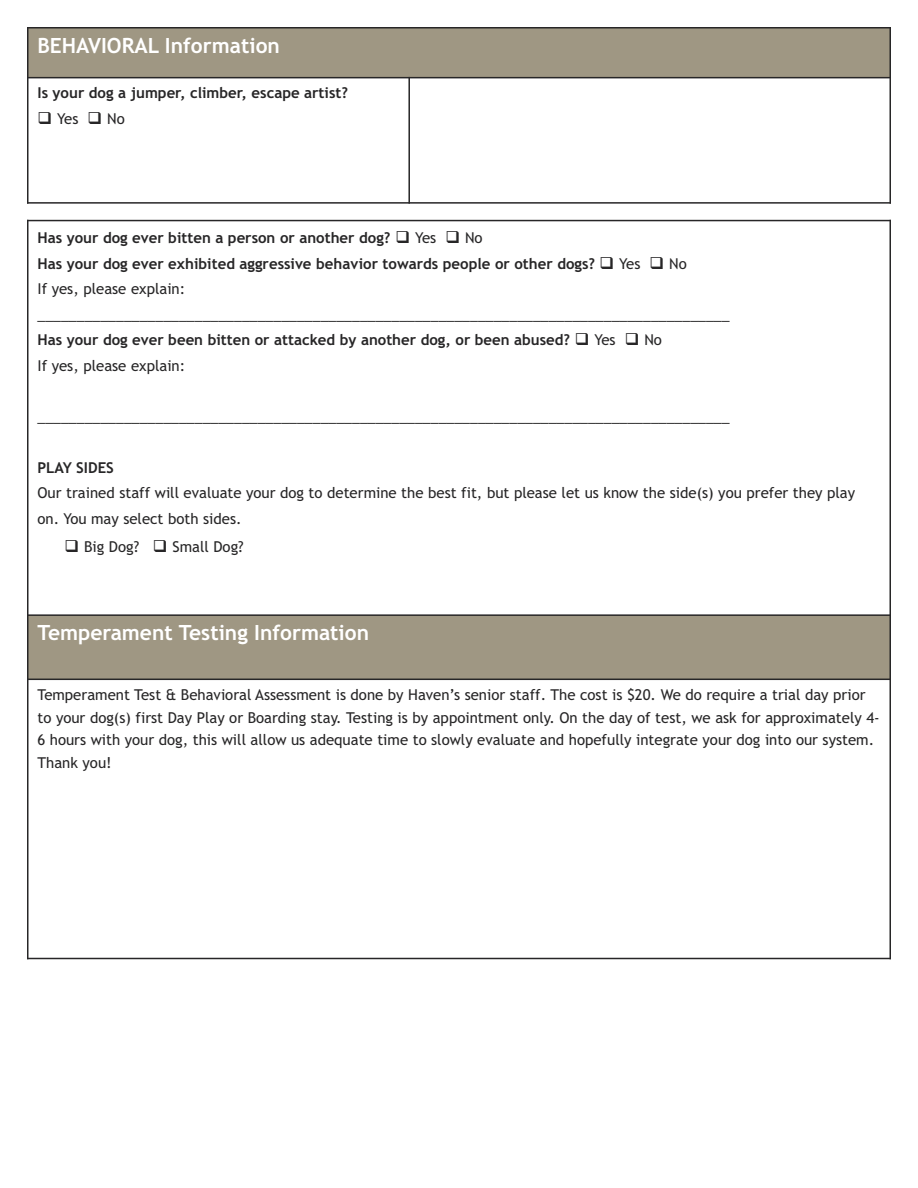
<style>
.page{position:relative;width:918px;height:1188px;background:#fff}
.page>*{position:absolute;margin:0;border:0;box-sizing:border-box;transform-origin:0 0}
.t1{font:700 21px "Trebuchet MS";color:#fff}
.t2{font:15px/22.5px "Trebuchet MS";color:#272627}
.t3{font:700 15px/25.5px "Trebuchet MS";color:#272627}
.s1{font-weight:400}
</style>
<div class="page">
<div style="left:27px;top:27px;width:863px;height:51px;background:#9f9783"></div>
<hr style="left:27px;top:27px;width:1px;height:177px;background:#272627">
<hr style="left:408px;top:77px;width:2px;height:127px;background:#272627">
<hr style="left:890px;top:27px;width:1px;height:177px;background:#272627">
<hr style="left:27px;top:27px;width:864px;height:1px;background:#272627">
<hr style="left:27px;top:77px;width:864px;height:1px;background:#272627">
<hr style="left:27px;top:202px;width:864px;height:2px;background:#272627">
<div style="left:27px;top:615px;width:864px;height:64px;background:#9f9783"></div>
<hr style="left:27px;top:220px;width:1px;height:739px;background:#272627">
<hr style="left:890px;top:220px;width:1px;height:739px;background:#272627">
<hr style="left:27px;top:220px;width:864px;height:1px;background:#272627">
<hr style="left:27px;top:614px;width:864px;height:2px;background:#272627">
<hr style="left:27px;top:679px;width:864px;height:1px;background:#272627">
<hr style="left:27px;top:958px;width:864px;height:1px;background:#272627">
<h1 class="t1" style="left:38px;top:33px;width:244px">BEHAVIORAL Information</h1>
<p class="t3" style="left:38px;top:81px;width:312px">Is your dog a jumper, climber, escape artist?</p>
<p class="t2" style="left:38px;top:108px;width:89px">❑ Yes ❑ No</p>
<p class="t3" style="left:37px;top:225px;width:694px">Has your dog ever bitten a person or another dog? ❑ <span class="s1">Yes</span> ❑ <span class="s1">No<br></span>Has your dog ever exhibited aggressive behavior towards people or other dogs? ❑ <span class="s1">Yes</span> ❑ <span class="s1">No<br>If yes, please explain: ________________________________________________________________________________________ </span>Has your dog ever been bitten or attacked by another dog, or been abused? ❑ <span class="s1">Yes</span> ❑ <span class="s1">No<br>If yes, please explain:</span></p>
<p class="t2" style="left:38px;top:405px;width:694px">________________________________________________________________________________________</p>
<p class="t3" style="left:37px;top:455px;width:78px">PLAY SIDES</p>
<p class="t2" style="left:37px;top:480px;width:819px;line-height:25.5px">Our trained staff will evaluate your dog to determine the best fit, but please let us know the side(s) you prefer they play on. You may select both sides.</p>
<p class="t2" style="left:64px;top:535px;width:181px">❑ Big Dog? ❑ Small Dog?</p>
<h1 class="t1" style="left:38px;top:621px;width:333px">Temperament Testing Information</h1>
<p class="t2" style="left:38px;top:684px;width:844px">Temperament Test &amp; Behavioral Assessment is done by Haven’s senior staff. The cost is $20. We do require a trial day prior to your dog(s) first Day Play or Boarding stay. Testing is by appointment only. On the day of test, we ask for approximately 4- 6 hours with your dog, this will allow us adequate time to slowly evaluate and hopefully integrate your dog into our system.<br>Thank you!</p>
</div>
